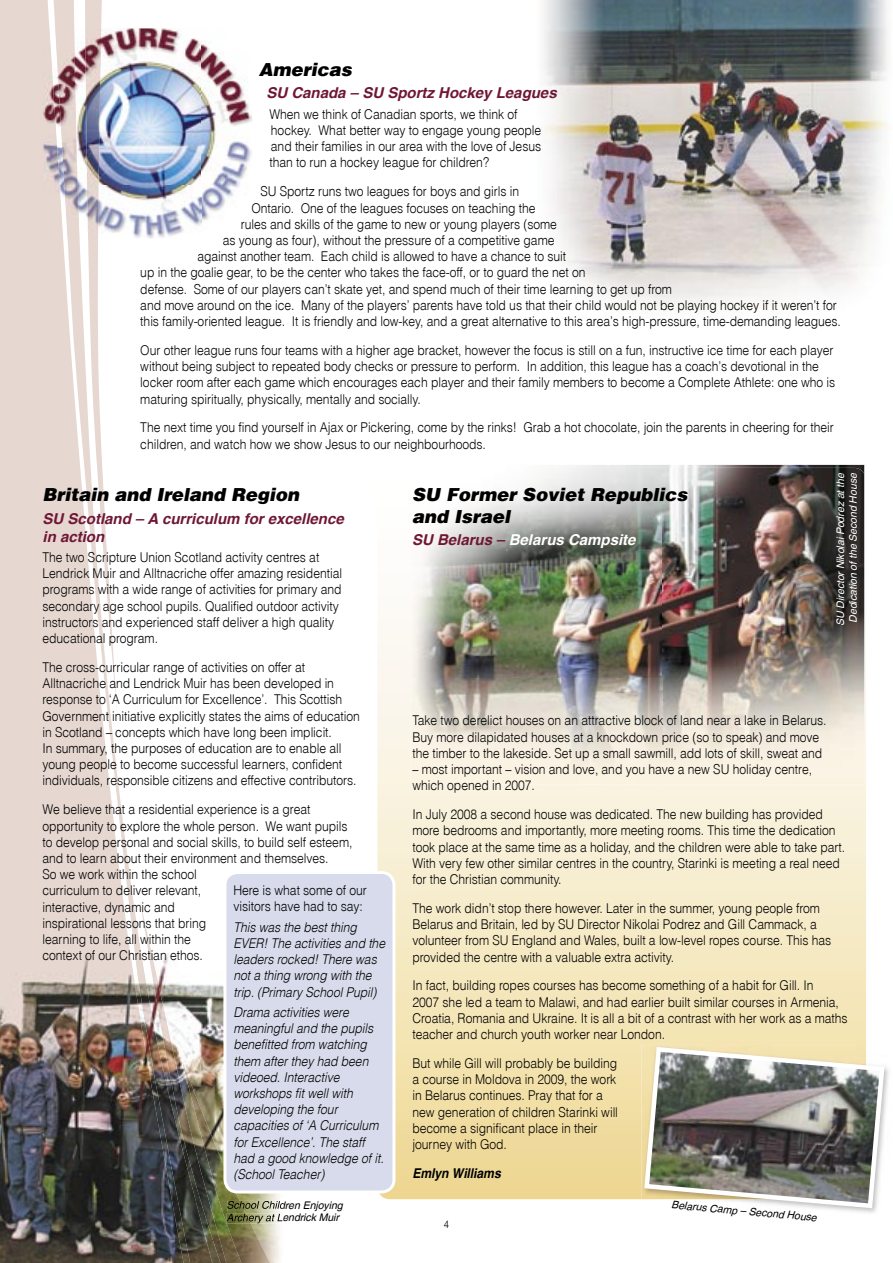
<style>
.page{position:relative;width:893px;height:1263px;background:#fff}
.page>*{position:absolute;margin:0;border:0;box-sizing:border-box;transform-origin:0 0}
.t1{font:italic 900 18px/21.6px "Switzerland";color:#000}
.t2{font:italic 700 15px/18px "Switzerland";color:#6f1735}
.t3{font:italic 700 15px "Switzerland";color:#fff}
.t4{font:13.5px/16.2px "Switzerland Light Plain";letter-spacing:-.005em;color:#000;scale:.9 1}
.t5{font:italic 300 13.5px/16.2px "Switzerland";letter-spacing:-.005em;color:#000;scale:.9 1}
.t6{font:italic 700 13.5px "Switzerland";letter-spacing:-.005em;color:#000;scale:.9 1}
.t7{font:italic 10.5px/12.6px "Switzerland";letter-spacing:-.005em;color:#000}
.t8{font:italic 10.5px/12.6px "Switzerland";color:#fff;text-align:center}
.t9{font:10.5px "Switzerland Light Plain";color:#000;scale:.9 1}
.s1{color:#6f1735}
</style>
<div class="page">
<svg style="left:377px;top:468px;width:489px;height:731px;background:#f5e9c3"></svg>
<img style="left:564px;top:465px;width:300px;height:3px">
<img style="left:411px;top:468px;width:453px;height:316px">
<img style="left:544px;top:0;width:344px;height:306px">
<svg style="left:0;top:0;width:151px;height:950px;fill:#e6d7d1"></svg>
<svg style="left:85px;top:0;width:32px;height:714px"></svg>
<img style="left:80px;top:28px;width:172px;height:211px">
<img style="left:63px;top:28px;width:17px;height:211px">
<img style="left:43px;top:28px;width:20px;height:211px">
<img style="left:85px;top:28px;width:16px;height:211px">
<img style="left:641px;top:1067px;width:248px;height:146px">
<img style="left:641px;top:1044px;width:225px;height:155px">
<img style="left:644px;top:1047px;width:240px;height:161px">
<img style="left:226px;top:1193px;width:44px;height:70px">
<img style="left:212px;top:985px;width:14px;height:278px">
<img style="left:184px;top:984px;width:28px;height:279px">
<img style="left:0;top:950px;width:184px;height:313px">
<img style="left:245px;top:1201px;width:38px;height:10px">
<img style="left:227px;top:1201px;width:18px;height:10px">
<img style="left:251px;top:1214px;width:32px;height:9px">
<img style="left:227px;top:1214px;width:24px;height:9px">
<div style="left:223px;top:871px;width:172px;height:322px;background:#d8dbeb"></div>
<h1 class="t1" style="left:259px;top:58px;width:95px">Americas</h1>
<p class="t2" style="left:266px;top:84px;width:292px">SU Canada – SU Sportz Hockey Leagues</p>
<p class="t4" style="left:269px;top:105px;width:304px">When we think of Canadian sports, we think of hockey. What better way to engage young people and their families in our area with the love of Jesus than to run a hockey league for children?</p>
<p class="t4" style="left:260px;top:183px;width:289px">SU Sportz runs two leagues for boys and girls in</p>
<p class="t4" style="left:251px;top:199px;width:317px">Ontario. One of the leagues focuses on teaching the</p>
<p class="t4" style="left:241px;top:215px;width:353px">rules and skills of the game to new or young players (some</p>
<p class="t4" style="left:223px;top:232px;width:370px">as young as four), without the pressure of a competitive game</p>
<p class="t4" style="left:197px;top:248px;width:411px">against another team. Each child is allowed to have a chance to suit</p>
<p class="t4" style="left:140px;top:264px;width:496px">up in the goalie gear, to be the center who takes the face-off, or to guard the net on</p>
<p class="t4" style="left:140px;top:280px;width:592px">defense. Some of our players can’t skate yet, and spend much of their time learning to get up from</p>
<p class="t4" style="left:140px;top:296px;width:775px">and move around on the ice. Many of the players’ parents have told us that their child would not be playing hockey if it weren’t for</p>
<p class="t4" style="left:140px;top:313px;width:780px">this family-oriented league. It is friendly and low-key, and a great alternative to this area’s high-pressure, time-demanding leagues.</p>
<p class="t4" style="left:140px;top:342px;width:774px">Our other league runs four teams with a higher age bracket, however the focus is still on a fun, instructive ice time for each player without being subject to repeated body checks or pressure to perform. In addition, this league has a coach’s devotional in the locker room after each game which encourages each player and their family members to become a Complete Athlete: one who is maturing spiritually, physically, mentally and socially.</p>
<p class="t4" style="left:140px;top:419px;width:772px">The next time you find yourself in Ajax or Pickering, come by the rinks! Grab a hot chocolate, join the parents in cheering for their children, and watch how we show Jesus to our neighbourhoods.</p>
<h1 class="t1" style="left:43px;top:483px;width:258px">Britain and Ireland Region</h1>
<p class="t2" style="left:43px;top:509px;width:303px">SU Scotland – A curriculum for excellence in action</p>
<p class="t4" style="left:43px;top:549px;width:334px">The two Scripture Union Scotland activity centres at Lendrick Muir and Alltnacriche offer amazing residential programs with a wide range of activities for primary and secondary age school pupils. Qualified outdoor activity instructors and experienced staff deliver a high quality educational program.</p>
<p class="t4" style="left:43px;top:659px;width:354px">The cross-curricular range of activities on offer at Alltnacriche and Lendrick Muir has been developed in response to ‘A Curriculum for Excellence’. This Scottish Government initiative explicitly states the aims of education in Scotland – concepts which have long been implicit.<br>In summary, the purposes of education are to enable all young people to become successful learners, confident individuals, responsible citizens and effective contributors.</p>
<p class="t4" style="left:43px;top:801px;width:346px">We believe that a residential experience is a great opportunity to explore the whole person. We want pupils to develop personal and social skills, to build self esteem, and to learn about their environment and themselves.<br>So we work within the school<br>curriculum to deliver relevant,<br>interactive, dynamic and<br>inspirational lessons that bring<br>learning to life, all within the<br>context of our Christian ethos.</p>
<p class="t4" style="left:233px;top:882px;width:150px">Here is what some of our visitors have had to say:</p>
<p class="t5" style="left:233px;top:918px;width:170px">This was the best thing<br>EVER! The activities and the leaders rocked! There was not a thing wrong with the trip. (Primary School Pupil)</p>
<p class="t5" style="left:233px;top:1004px;width:169px">Drama activities were meaningful and the pupils benefitted from watching them after they had been videoed. Interactive workshops fit well with developing the four capacities of ‘A Curriculum for Excellence’. The staff had a good knowledge of it. (School Teacher)</p>
<p class="t7" style="left:226px;top:1198px;width:118px">School Children Enjoying<br>Archery at Lendrick Muir</p>
<h1 class="t1" style="left:412px;top:483px;width:277px">SU Former Soviet Republics and Israel</h1>
<p class="t3" style="left:412px;top:531px;width:225px"><span class="s1">SU Belarus –</span> Belarus Campsite</p>
<p class="t8" style="left:834px;top:626px;width:154px;rotate:-90deg">SU Director Nikolai Podrez at the<br>Dedication of the Second House</p>
<p class="t4" style="left:412px;top:712px;width:461px">Take two derelict houses on an attractive block of land near a lake in Belarus.<br>Buy more dilapidated houses at a knockdown price (so to speak) and move the timber to the lakeside. Set up a small sawmill, add lots of skill, sweat and</p>
<p class="t4" style="left:412px;top:761px;width:445px">– most important – vision and love, and you have a new SU holiday centre, which opened in 2007.</p>
<p class="t4" style="left:412px;top:806px;width:482px">In July 2008 a second house was dedicated. The new building has provided more bedrooms and importantly, more meeting rooms. This time the dedication took place at the same time as a holiday, and the children were able to take part.<br>With very few other similar centres in the country, Starinki is meeting a real need for the Christian community.</p>
<p class="t4" style="left:412px;top:900px;width:467px">The work didn’t stop there however. Later in the summer, young people from Belarus and Britain, led by SU Director Nikolai Podrez and Gill Cammack, a volunteer from SU England and Wales, built a low-level ropes course. This has provided the centre with a valuable extra activity.</p>
<p class="t4" style="left:412px;top:977px;width:485px">In fact, building ropes courses has become something of a habit for Gill. In<br>2007 she led a team to Malawi, and had earlier built similar courses in Armenia, Croatia, Romania and Ukraine. It is all a bit of a contrast with her work as a maths teacher and church youth worker near London.</p>
<p class="t4" style="left:412px;top:1055px;width:230px">But while Gill will probably be building a course in Moldova in 2009, the work in Belarus continues. Pray that for a new generation of children Starinki will become a significant place in their journey with God.</p>
<p class="t6" style="left:412px;top:1165px;width:100px">Emlyn Williams</p>
<p class="t9" style="left:444px;top:1218px;width:7px">4</p>
<p class="t7" style="left:672px;top:1198px;width:147px;rotate:5deg">Belarus Camp – Second House</p>
</div>
